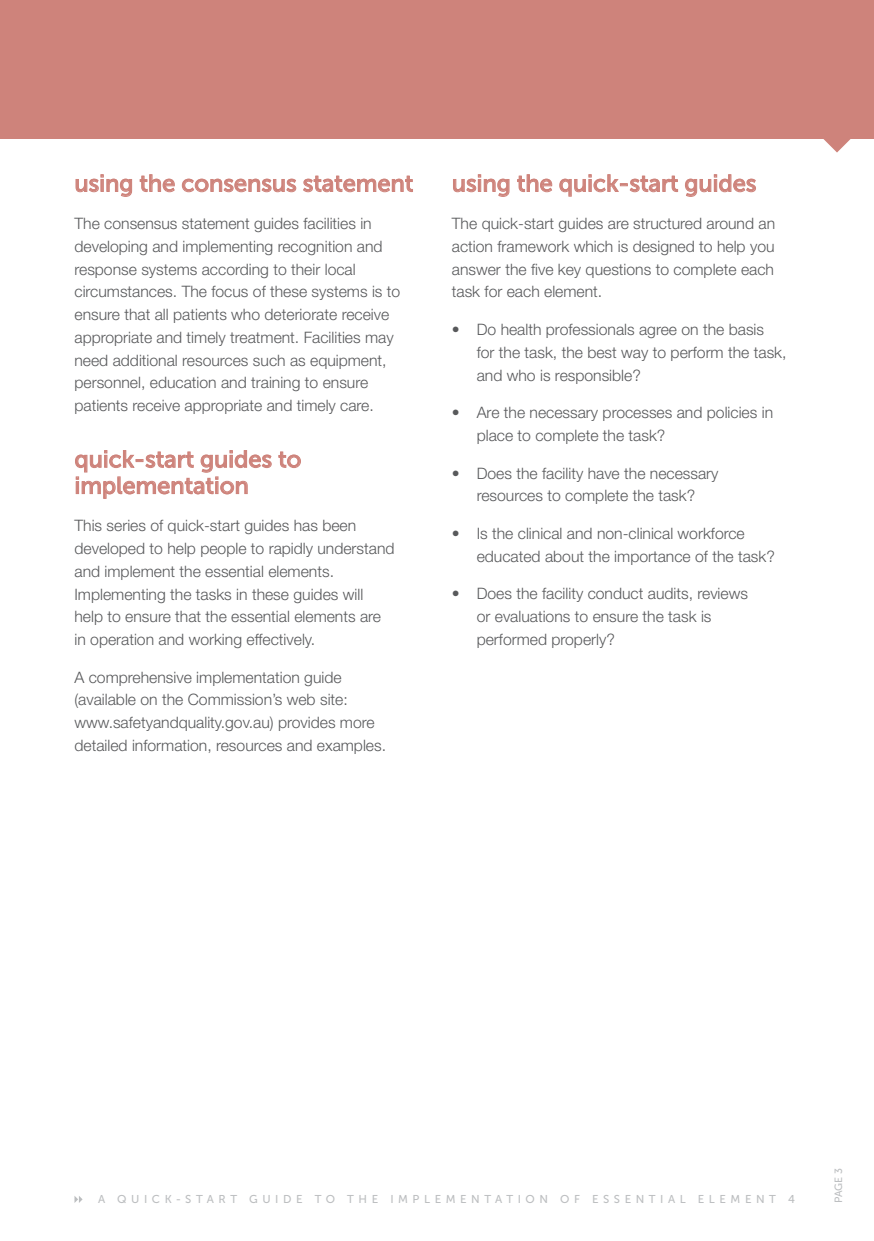
<style>
.page{position:relative;width:874px;height:1241px;background:#fff}
.page>*{position:absolute;margin:0;border:0;box-sizing:border-box;transform-origin:0 0}
.t1{font:23.62px/26.2px "Museo Sans 500";color:#ce837b}
.t2{font:300 15.75px/22.8px "Helvetica Neue";color:#58595b}
.t3{font:11.38px "Museo Sans 500";letter-spacing:.4em;color:#bcbec0}
.t4{font:10.5px "Museo Sans 500";color:#bcbec0}
</style>
<div class="page">
<svg style="left:74px;top:1196px;width:8px;height:6px"></svg>
<div style="left:0;top:0;width:873px;height:139px;background:#ce837b"></div>
<svg style="left:823px;top:139px;width:27px;height:13px"></svg>
<svg style="left:75px;top:174px;width:58px;height:23px"></svg>
<svg style="left:139px;top:174px;width:36px;height:19px"></svg>
<svg style="left:181px;top:175px;width:232px;height:18px"></svg>
<svg style="left:278px;top:451px;width:23px;height:17px"></svg>
<svg style="left:75px;top:450px;width:197px;height:49px"></svg>
<svg style="left:453px;top:174px;width:57px;height:23px"></svg>
<svg style="left:517px;top:174px;width:35px;height:19px"></svg>
<svg style="left:559px;top:174px;width:119px;height:23px"></svg>
<svg style="left:685px;top:174px;width:71px;height:23px"></svg>
<h1 class="t1" style="left:74px;top:170px;width:340px">using the consensus statement</h1>
<p class="t2" style="left:74px;top:212px;width:327px">The consensus statement guides facilities in developing and implementing recognition and response systems according to their local circumstances. The focus of these systems is to ensure that all patients who deteriorate receive appropriate and timely treatment. Facilities may need additional resources such as equipment, personnel, education and training to ensure patients receive appropriate and timely care.</p>
<h1 class="t1" style="left:74px;top:446px;width:228px">quick-start guides to implementation</h1>
<p class="t2" style="left:74px;top:514px;width:321px">This series of quick-start guides has been developed to help people to rapidly understand and implement the essential elements.<br>Implementing the tasks in these guides will help to ensure that the essential elements are in operation and working effectively.</p>
<p class="t2" style="left:74px;top:665px;width:313px">A comprehensive implementation guide (available on the Commission’s web site: www.safetyandquality.gov.au) provides more detailed information, resources and examples.</p>
<h1 class="t1" style="left:451px;top:170px;width:306px">using the quick-start guides</h1>
<p class="t2" style="left:451px;top:212px;width:324px;text-align:justify">The quick-start guides are structured around an action framework which is designed to help you answer the five key questions to complete each task for each element.</p>
<p class="t2" style="left:476px;top:317px;width:311px;text-indent:-25px">• Do health professionals agree on the basis<br>for the task, the best way to perform the task, and who is responsible?</p>
<p class="t2" style="left:476px;top:401px;width:298px;text-indent:-25px">• Are the necessary processes and policies in place to complete the task?</p>
<p class="t2" style="left:451px;top:461px;width:268px;text-align:center">• Does the facility have the necessary resources to complete the task?</p>
<p class="t2" style="left:476px;top:521px;width:299px;text-indent:-25px">• Is the clinical and non-clinical workforce educated about the importance of the task?</p>
<p class="t2" style="left:476px;top:582px;width:273px;text-indent:-25px">• Does the facility conduct audits, reviews or evaluations to ensure the task is performed properly?</p>
<p class="t3" style="left:98px;top:1192px;width:698px">A QUICK-START GUIDE TO THE IMPLEMENTATION OF ESSENTIAL ELEMENT 4</p>
<p class="t4" style="left:832px;top:1202px;width:37px;rotate:-90deg">PAGE 3</p>
</div>
